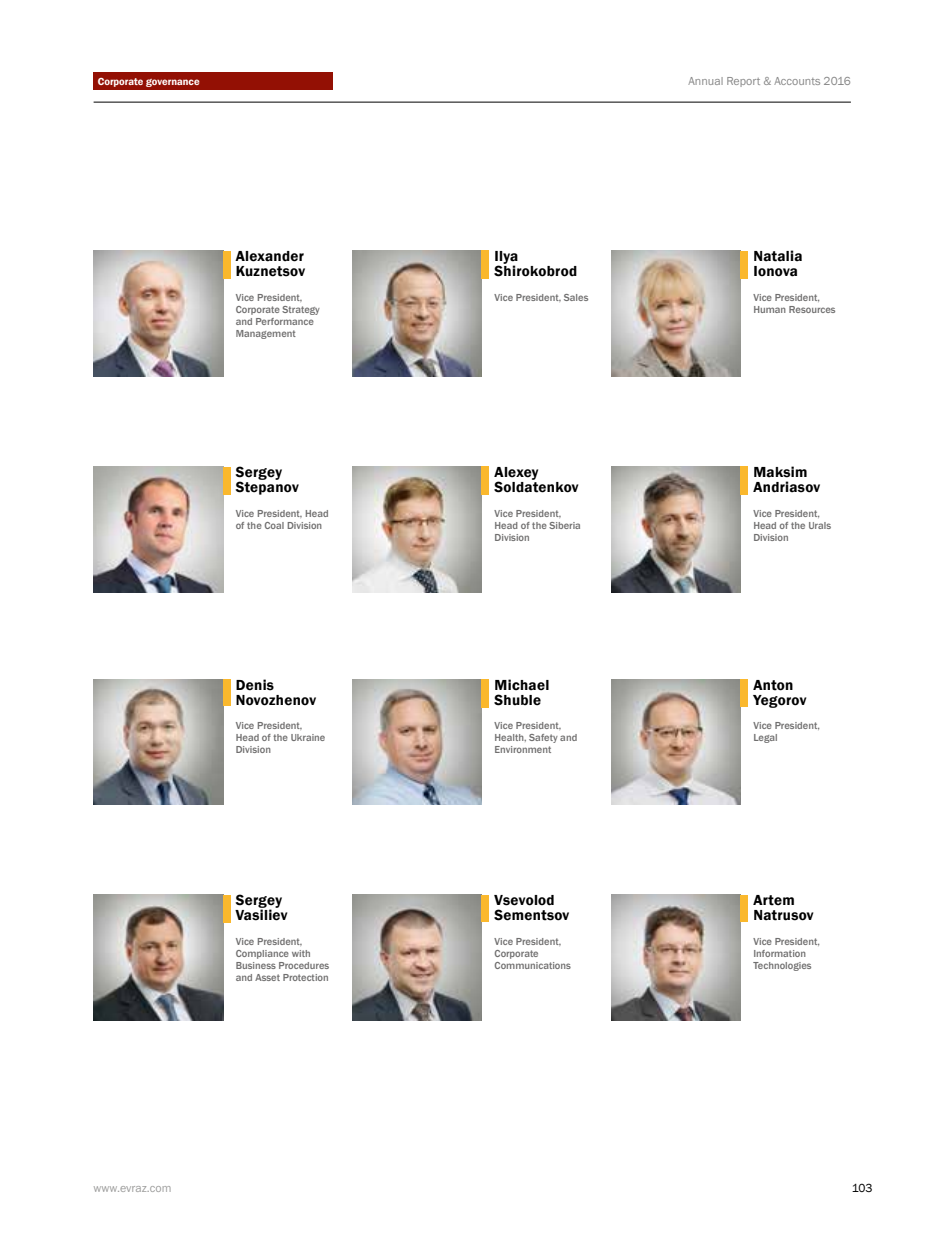
<style>
.page{position:relative;width:936px;height:1234px;background:#fff}
.page>*{position:absolute;margin:0;border:0;box-sizing:border-box;transform-origin:0 0}
.t1{font:600 15px/15px "Franklin Gothic";letter-spacing:.02em;color:#000}
.t2{font:12px "Franklin Gothic";color:#878787}
.t3{font:12px "Franklin Gothic";color:#9d9d9c}
.t4{font:12px "Franklin Gothic";color:#000}
.t5{font:500 10.5px/12px "Franklin Gothic";color:#706f6f}
.t6{font:600 10.5px "Franklin Gothic";color:#fff}
</style>
<div class="page">
<img style="left:352px;top:251px;width:130px;height:125px">
<div style="left:482px;top:251px;width:7px;height:28px;background:#fab82d"></div>
<img style="left:611px;top:251px;width:129px;height:125px">
<div style="left:740px;top:251px;width:7px;height:28px;background:#fab82d"></div>
<img style="left:94px;top:467px;width:129px;height:125px">
<div style="left:223px;top:467px;width:7px;height:27px;background:#fab82d"></div>
<img style="left:611px;top:894px;width:129px;height:126px">
<div style="left:740px;top:894px;width:7px;height:27px;background:#fab82d"></div>
<img style="left:352px;top:894px;width:130px;height:126px">
<div style="left:482px;top:894px;width:7px;height:27px;background:#fab82d"></div>
<img style="left:611px;top:467px;width:129px;height:125px">
<div style="left:740px;top:467px;width:7px;height:28px;background:#fab82d"></div>
<img style="left:352px;top:467px;width:130px;height:125px">
<div style="left:482px;top:467px;width:7px;height:28px;background:#fab82d"></div>
<img style="left:94px;top:679px;width:129px;height:125px">
<div style="left:223px;top:679px;width:7px;height:26px;background:#fab82d"></div>
<img style="left:94px;top:251px;width:129px;height:125px">
<div style="left:223px;top:251px;width:7px;height:28px;background:#fab82d"></div>
<img style="left:94px;top:894px;width:129px;height:126px">
<div style="left:223px;top:894px;width:7px;height:28px;background:#fab82d"></div>
<img style="left:611px;top:679px;width:129px;height:125px">
<div style="left:740px;top:679px;width:7px;height:28px;background:#fab82d"></div>
<img style="left:352px;top:679px;width:130px;height:125px">
<div style="left:482px;top:679px;width:7px;height:28px;background:#fab82d"></div>
<hr style="left:94px;top:102px;width:756px;height:1px;background:#000">
<div style="left:94px;top:73px;width:239px;height:17px;background:#931004"></div>
<p class="t6" style="left:98px;top:75px;width:103px">Сorporate governance</p>
<h1 class="t1" style="left:236px;top:249px;width:71px">Alexander<br>Kuznetsov</h1>
<p class="t5" style="left:236px;top:291px;width:86px">Vice President,<br>Corporate Strategy and Performance<br>Management</p>
<h1 class="t1" style="left:236px;top:465px;width:65px">Sergey<br>Stepanov</h1>
<p class="t5" style="left:236px;top:507px;width:94px">Vice President, Head of the Coal Division</p>
<h1 class="t1" style="left:236px;top:677px;width:82px">Denis<br>Novozhenov</h1>
<p class="t5" style="left:236px;top:719px;width:91px">Vice President,<br>Head of the Ukraine<br>Division</p>
<h1 class="t1" style="left:236px;top:892px;width:53px">Sergey<br>Vasiliev</h1>
<p class="t5" style="left:236px;top:935px;width:95px">Vice President,<br>Compliance with<br>Business Procedures and Asset Protection</p>
<h1 class="t1" style="left:494px;top:249px;width:84px">Ilya<br>Shirokobrod</h1>
<p class="t5" style="left:494px;top:291px;width:95px">Vice President, Sales</p>
<h1 class="t1" style="left:494px;top:465px;width:86px">Alexey<br>Soldatenkov</h1>
<p class="t5" style="left:494px;top:507px;width:88px">Vice President,<br>Head of the Siberia<br>Division</p>
<h1 class="t1" style="left:494px;top:677px;width:56px">Michael<br>Shuble</h1>
<p class="t5" style="left:494px;top:719px;width:84px">Vice President,<br>Health, Safety and<br>Environment</p>
<h1 class="t1" style="left:494px;top:892px;width:76px">Vsevolod<br>Sementsov</h1>
<p class="t5" style="left:494px;top:935px;width:78px">Vice President,<br>Corporate<br>Communications</p>
<p class="t2" style="left:688px;top:74px;width:164px">Annual Report &amp; Accounts 2016</p>
<h1 class="t1" style="left:753px;top:249px;width:51px">Natalia<br>Ionova</h1>
<p class="t5" style="left:753px;top:291px;width:84px">Vice President,<br>Human Resources</p>
<h1 class="t1" style="left:753px;top:465px;width:68px">Maksim<br>Andriasov</h1>
<p class="t5" style="left:753px;top:507px;width:79px">Vice President,<br>Head of the Urals<br>Division</p>
<h1 class="t1" style="left:753px;top:677px;width:55px">Anton<br>Yegorov</h1>
<p class="t5" style="left:753px;top:719px;width:68px">Vice President,<br>Legal</p>
<h1 class="t1" style="left:753px;top:892px;width:62px">Artem<br>Natrusov</h1>
<p class="t5" style="left:753px;top:935px;width:68px">Vice President,<br>Information<br>Technologies</p>
<p class="t3" style="left:94px;top:1180px;width:79px">www.evraz.com</p>
<p class="t4" style="left:851px;top:1180px;width:22px">103</p>
</div>
